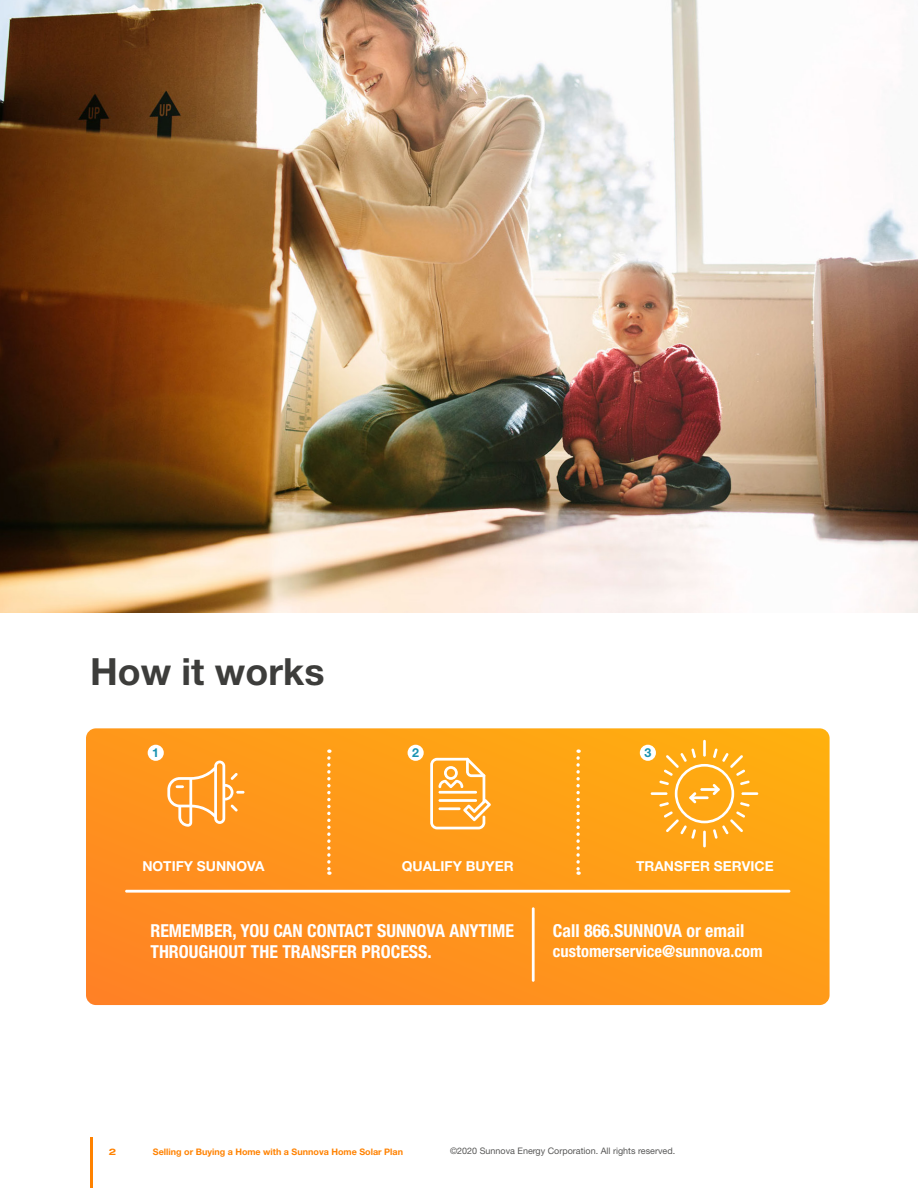
<style>
.page{position:relative;width:918px;height:1188px;background:#fff}
.page>*{position:absolute;margin:0;border:0;box-sizing:border-box;transform-origin:0 0}
.t1{font:700 37.5px "Helvetica Neue LT Std";color:#3d3d3b}
.t2{font:700 condensed 17.85px/21.5px "Helvetica Neue LT Std";color:#fff}
.t3{font:700 condensed 16.5px "Helvetica Neue LT Std";color:#fff}
.t4{font:700 13.8px "Helvetica Neue LT Std";color:#fff}
.Title_Merriweather{font:700 12.45px "Helvetica Neue LT Std";color:#1a92b1}
.t5{font:9px "Helvetica Neue LT Std";color:#575756}
.t6{font:700 9px "Helvetica Neue LT Std";color:#ff8200}
.t7{font:700 expanded 9px "Helvetica Neue LT Std";color:#ff8200}
</style>
<div class="page">
<hr style="left:90px;top:1137px;width:3px;height:51px;background:#ff8200">
<svg style="left:86px;top:728px;width:744px;height:277px;background:#ff981b"></svg>
<div style="left:640px;top:745px;width:16px;height:16px;background:#fff;border-radius:50%"></div>
<div style="left:148px;top:745px;width:16px;height:16px;background:#fff;border-radius:50%"></div>
<div style="left:408px;top:745px;width:16px;height:16px;background:#fff;border-radius:50%"></div>
<hr style="left:703px;top:740px;width:3px;height:17px;background:#fff">
<hr style="left:651px;top:792px;width:17px;height:3px;background:#fff">
<hr style="left:741px;top:792px;width:17px;height:3px;background:#fff">
<hr style="left:703px;top:831px;width:3px;height:16px;background:#fff">
<svg style="left:659px;top:748px;width:91px;height:91px;background:#ffb333"></svg>
<hr style="left:700px;top:788px;width:20px;height:3px;background:#fff">
<hr style="left:689px;top:796px;width:20px;height:3px;background:#fff">
<svg style="left:167px;top:761px;width:78px;height:66px;background:#ffaa47"></svg>
<svg style="left:430px;top:758px;width:61px;height:71px"></svg>
<hr style="left:532px;top:907px;width:3px;height:75px;background:#fff">
<hr style="left:125px;top:890px;width:665px;height:3px;background:#fff">
<svg style="left:327px;top:749px;width:4px;height:126px"></svg>
<svg style="left:576px;top:749px;width:4px;height:126px"></svg>
<img style="left:0;top:0;width:918px;height:613px">
<p class="t1" style="left:90px;top:648px;width:236px">How it works</p>
<p class="Title_Merriweather" style="left:152px;top:745px;width:8px">1</p>
<p class="Title_Merriweather" style="left:412px;top:745px;width:8px">2</p>
<p class="Title_Merriweather" style="left:644px;top:745px;width:8px">3</p>
<p class="t4" style="left:142px;top:857px;width:124px">NOTIFY SUNNOVA</p>
<p class="t4" style="left:636px;top:857px;width:139px">TRANSFER SERVICE</p>
<p class="t4" style="left:402px;top:857px;width:113px">QUALIFY BUYER</p>
<p class="t2" style="left:150px;top:920px;width:365px">REMEMBER, YOU CAN CONTACT SUNNOVA ANYTIME<br>THROUGHOUT THE TRANSFER PROCESS.</p>
<p class="t2" style="left:553px;top:920px;width:193px">Call 866.SUNNOVA or email</p>
<p class="t3" style="left:553px;top:941px;width:211px">customerservice@sunnova.com</p>
<p class="t7" style="left:109px;top:1146px;width:9px">2</p>
<p class="t6" style="left:153px;top:1146px;width:252px">Selling or Buying a Home with a Sunnova Home Solar Plan</p>
<p class="t5" style="left:450px;top:1146px;width:227px">©2020 Sunnova Energy Corporation. All rights reserved.</p>
</div>
